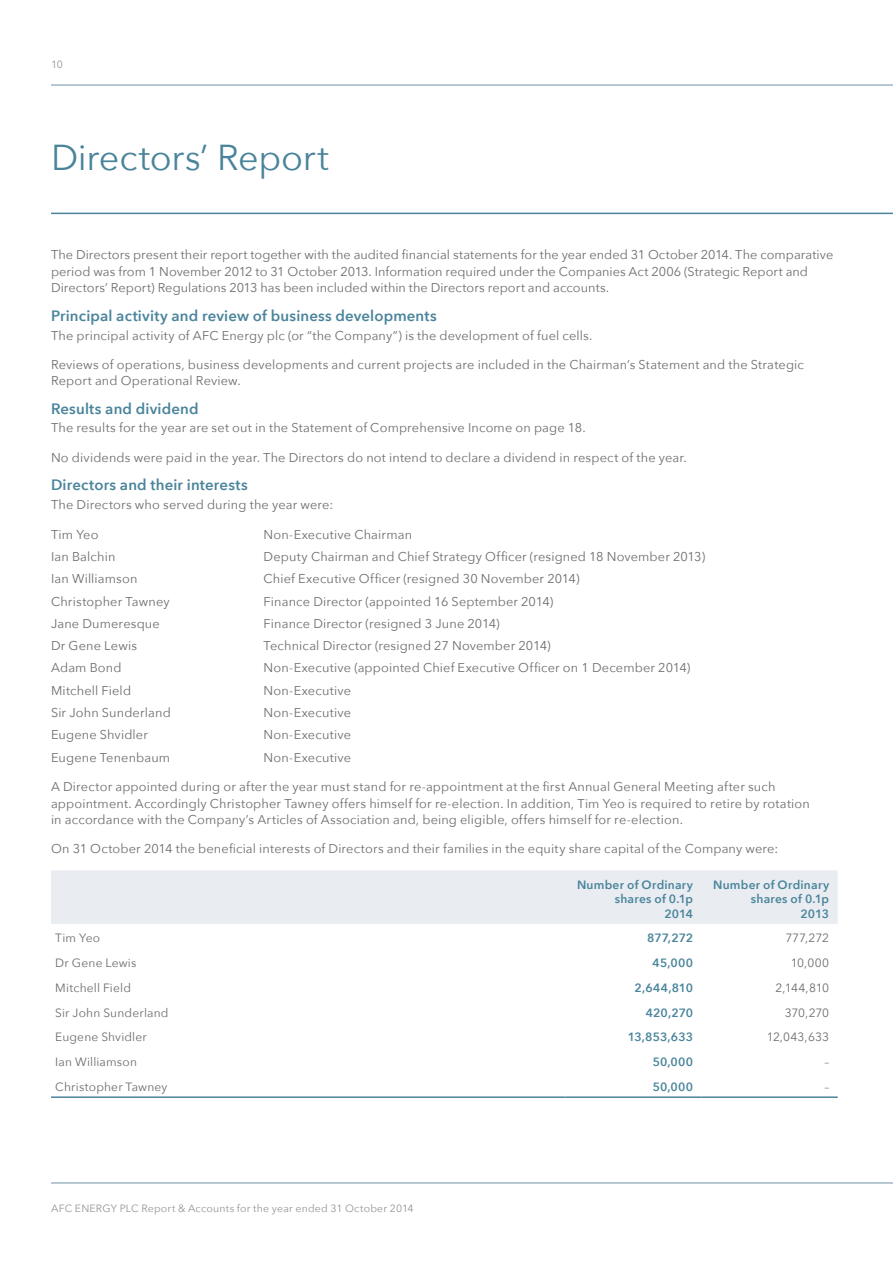
<style>
.page{position:relative;width:893px;height:1263px;background:#fff}
.page>*{position:absolute;margin:0;border:0;box-sizing:border-box;transform-origin:0 0}
.t1{font:36px "Avenir Next";letter-spacing:-.01em;color:#4a849b}
.t2{font:600 15px "Avenir Next";letter-spacing:.01em;color:#4a849b}
.t3{font:12.75px/16.5px "Avenir Next";letter-spacing:.01em;color:#6c6d70}
.t4{font:12px "Avenir Next";letter-spacing:.015em;color:#6c6d70}
.t5{font:600 12px/14.4px "Avenir Next";letter-spacing:.02em;color:#4a849b;text-align:right}
.t6{font:10.5px "Avenir Next";letter-spacing:.02em;color:#939598}
</style>
<div class="page">
<hr style="left:51px;top:84px;width:842px;height:2px;background:#9fb6c4">
<hr style="left:51px;top:1182px;width:842px;height:2px;background:#9fb6c4">
<hr style="left:51px;top:213px;width:842px;height:1px;background:#4a849b">
<div style="left:51px;top:870px;width:787px;height:54px;background:#e9edf1"></div>
<hr style="left:51px;top:1096px;width:515px;height:2px;background:#4a849b">
<hr style="left:566px;top:1096px;width:136px;height:2px;background:#4a849b">
<hr style="left:702px;top:1096px;width:136px;height:2px;background:#4a849b">
<p class="t6" style="left:51px;top:56px;width:13px">10</p>
<h1 class="t1" style="left:51px;top:127px;width:279px">Directors’ Report</h1>
<p class="t3" style="left:51px;top:246px;width:784px">The Directors present their report together with the audited financial statements for the year ended 31 October 2014. The comparative period was from 1 November 2012 to 31 October 2013. Information required under the Companies Act 2006 (Strategic Report and<br>Directors’ Report) Regulations 2013 has been included within the Directors report and accounts.</p>
<p class="t2" style="left:51px;top:303px;width:387px">Principal activity and review of business developments</p>
<p class="t3" style="left:51px;top:326px;width:543px">The principal activity of AFC Energy plc (or “the Company”) is the development of fuel cells.</p>
<p class="t3" style="left:51px;top:356px;width:754px">Reviews of operations, business developments and current projects are included in the Chairman’s Statement and the Strategic<br>Report and Operational Review.</p>
<p class="t2" style="left:51px;top:396px;width:149px">Results and dividend</p>
<p class="t3" style="left:51px;top:419px;width:536px">The results for the year are set out in the Statement of Comprehensive Income on page 18.</p>
<p class="t3" style="left:51px;top:448px;width:637px">No dividends were paid in the year. The Directors do not intend to declare a dividend in respect of the year.</p>
<p class="t2" style="left:51px;top:472px;width:198px">Directors and their interests</p>
<p class="t3" style="left:51px;top:496px;width:284px">The Directors who served during the year were:</p>
<p class="t3" style="left:51px;top:525px;width:49px">Tim Yeo</p>
<p class="t3" style="left:264px;top:525px;width:150px">Non-Executive Chairman</p>
<p class="t3" style="left:51px;top:548px;width:66px">Ian Balchin</p>
<p class="t3" style="left:264px;top:548px;width:443px">Deputy Chairman and Chief Strategy Officer (resigned 18 November 2013)</p>
<p class="t3" style="left:51px;top:570px;width:88px">Ian Williamson</p>
<p class="t3" style="left:264px;top:570px;width:317px">Chief Executive Officer (resigned 30 November 2014)</p>
<p class="t3" style="left:51px;top:592px;width:120px">Christopher Tawney</p>
<p class="t3" style="left:264px;top:592px;width:291px">Finance Director (appointed 16 September 2014)</p>
<p class="t3" style="left:51px;top:615px;width:110px">Jane Dumeresque</p>
<p class="t3" style="left:264px;top:615px;width:237px">Finance Director (resigned 3 June 2014)</p>
<p class="t3" style="left:51px;top:637px;width:88px">Dr Gene Lewis</p>
<p class="t3" style="left:264px;top:637px;width:288px">Technical Director (resigned 27 November 2014)</p>
<p class="t3" style="left:51px;top:659px;width:72px">Adam Bond</p>
<p class="t3" style="left:264px;top:659px;width:428px">Non-Executive (appointed Chief Executive Officer on 1 December 2014)</p>
<p class="t3" style="left:51px;top:681px;width:82px">Mitchell Field</p>
<p class="t3" style="left:264px;top:681px;width:89px">Non-Executive</p>
<p class="t3" style="left:51px;top:704px;width:121px">Sir John Sunderland</p>
<p class="t3" style="left:264px;top:704px;width:89px">Non-Executive</p>
<p class="t3" style="left:51px;top:726px;width:98px">Eugene Shvidler</p>
<p class="t3" style="left:264px;top:726px;width:89px">Non-Executive</p>
<p class="t3" style="left:51px;top:748px;width:121px">Eugene Tenenbaum</p>
<p class="t3" style="left:264px;top:748px;width:89px">Non-Executive</p>
<p class="t3" style="left:51px;top:778px;width:760px">A Director appointed during or after the year must stand for re-appointment at the first Annual General Meeting after such appointment. Accordingly Christopher Tawney offers himself for re-election. In addition, Tim Yeo is required to retire by rotation in accordance with the Company’s Articles of Association and, being eligible, offers himself for re-election.</p>
<p class="t3" style="left:51px;top:840px;width:729px">On 31 October 2014 the beneficial interests of Directors and their families in the equity share capital of the Company were:</p>
<p class="t5" style="left:577px;top:877px;width:118px">Number of Ordinary shares of 0.1p<br>2014</p>
<p class="t5" style="left:713px;top:877px;width:118px">Number of Ordinary shares of 0.1p<br>2013</p>
<p class="t4" style="left:55px;top:928px;width:46px">Tim Yeo</p>
<p class="t5" style="left:647px;top:930px;width:47px">877,272</p>
<p class="t4" style="left:785px;top:928px;width:45px">777,272</p>
<p class="t4" style="left:55px;top:953px;width:83px">Dr Gene Lewis</p>
<p class="t5" style="left:652px;top:955px;width:42px">45,000</p>
<p class="t4" style="left:791px;top:953px;width:40px">10,000</p>
<p class="t4" style="left:55px;top:977px;width:77px">Mitchell Field</p>
<p class="t5" style="left:635px;top:980px;width:60px">2,644,810</p>
<p class="t4" style="left:775px;top:977px;width:55px">2,144,810</p>
<p class="t4" style="left:55px;top:1002px;width:115px">Sir John Sunderland</p>
<p class="t5" style="left:646px;top:1005px;width:49px">420,270</p>
<p class="t4" style="left:785px;top:1002px;width:46px">370,270</p>
<p class="t4" style="left:55px;top:1027px;width:93px">Eugene Shvidler</p>
<p class="t5" style="left:628px;top:1029px;width:67px">13,853,633</p>
<p class="t4" style="left:767px;top:1027px;width:64px">12,043,633</p>
<p class="t4" style="left:55px;top:1052px;width:83px">Ian Williamson</p>
<p class="t5" style="left:653px;top:1054px;width:42px">50,000</p>
<p class="t4" style="left:824px;top:1052px;width:6px">–</p>
<p class="t4" style="left:55px;top:1076px;width:114px">Christopher Tawney</p>
<p class="t5" style="left:653px;top:1079px;width:42px">50,000</p>
<p class="t4" style="left:824px;top:1076px;width:6px">–</p>
<p class="t6" style="left:51px;top:1199px;width:364px">AFC ENERGY PLC Report &amp; Accounts for the year ended 31 October 2014</p>
</div>
